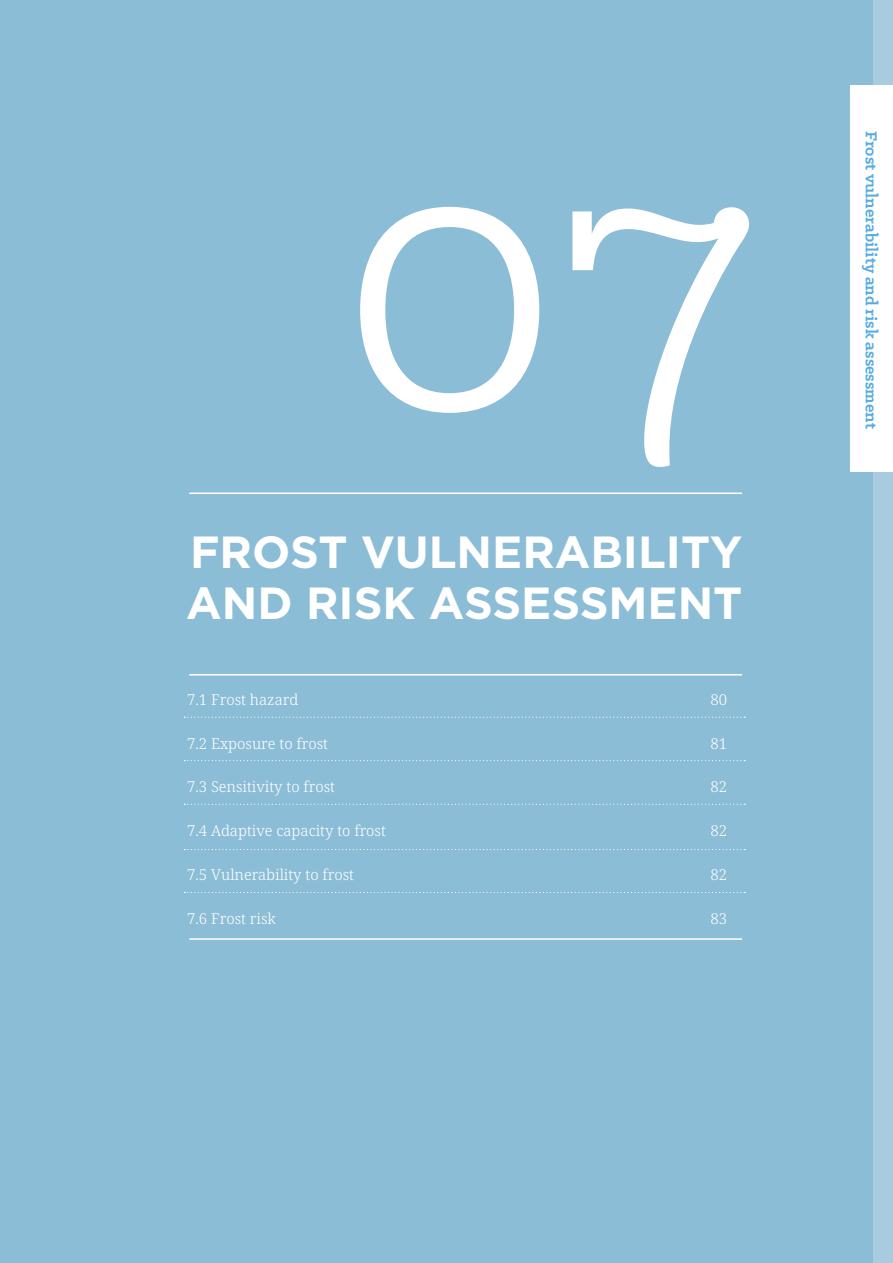
<style>
.page{position:relative;width:893px;height:1263px;background:#8cbdd6}
.page>*{position:absolute;margin:0;border:0;box-sizing:border-box;transform-origin:0 0}
.t1{font:419.55px "Klinic Slab";color:#fff}
.t2{font:700 45px/51px "Gotham";color:#fff}
.t3{font:700 18px "Klinic Slab";color:#59ace0}
.t4{font:300 15px "Noto Serif";color:#fff}
</style>
<div class="page">
<hr style="left:189px;top:492px;width:553px;height:2px;background:#fff">
<hr style="left:189px;top:674px;width:553px;height:1px;background:#fff">
<hr style="left:189px;top:938px;width:553px;height:2px;background:#fff">
<svg style="left:184px;top:717px;width:561px;height:1px"></svg>
<svg style="left:184px;top:760px;width:561px;height:1px"></svg>
<svg style="left:184px;top:804px;width:561px;height:1px"></svg>
<svg style="left:184px;top:849px;width:561px;height:1px"></svg>
<svg style="left:184px;top:892px;width:561px;height:1px"></svg>
<div style="left:874px;top:0;width:19px;height:1263px;background:#a9cbdf"></div>
<div style="left:850px;top:85px;width:43px;height:387px;background:#fff"></div>
<h1 class="t1" style="left:338px;top:13px;width:421px">07</h1>
<h2 class="t2" style="left:186px;top:526px;width:558px">FROST VULNERABILITY<br>AND RISK ASSESSMENT</h2>
<p class="t4" style="left:187px;top:689px;width:113px">7.1 Frost hazard</p>
<p class="t4" style="left:710px;top:689px;width:18px">80</p>
<p class="t4" style="left:187px;top:733px;width:142px">7.2 Exposure to frost</p>
<p class="t4" style="left:710px;top:733px;width:18px">81</p>
<p class="t4" style="left:187px;top:777px;width:149px">7.3 Sensitivity to frost</p>
<p class="t4" style="left:710px;top:777px;width:18px">82</p>
<p class="t4" style="left:187px;top:821px;width:200px">7.4 Adaptive capacity to frost</p>
<p class="t4" style="left:710px;top:821px;width:18px">82</p>
<p class="t4" style="left:187px;top:864px;width:168px">7.5 Vulnerability to frost</p>
<p class="t4" style="left:710px;top:864px;width:18px">82</p>
<p class="t4" style="left:187px;top:908px;width:90px">7.6 Frost risk</p>
<p class="t4" style="left:710px;top:908px;width:18px">83</p>
<p class="t3" style="left:883px;top:131px;width:299px;rotate:90deg">Frost vulnerability and risk assessment</p>
</div>
